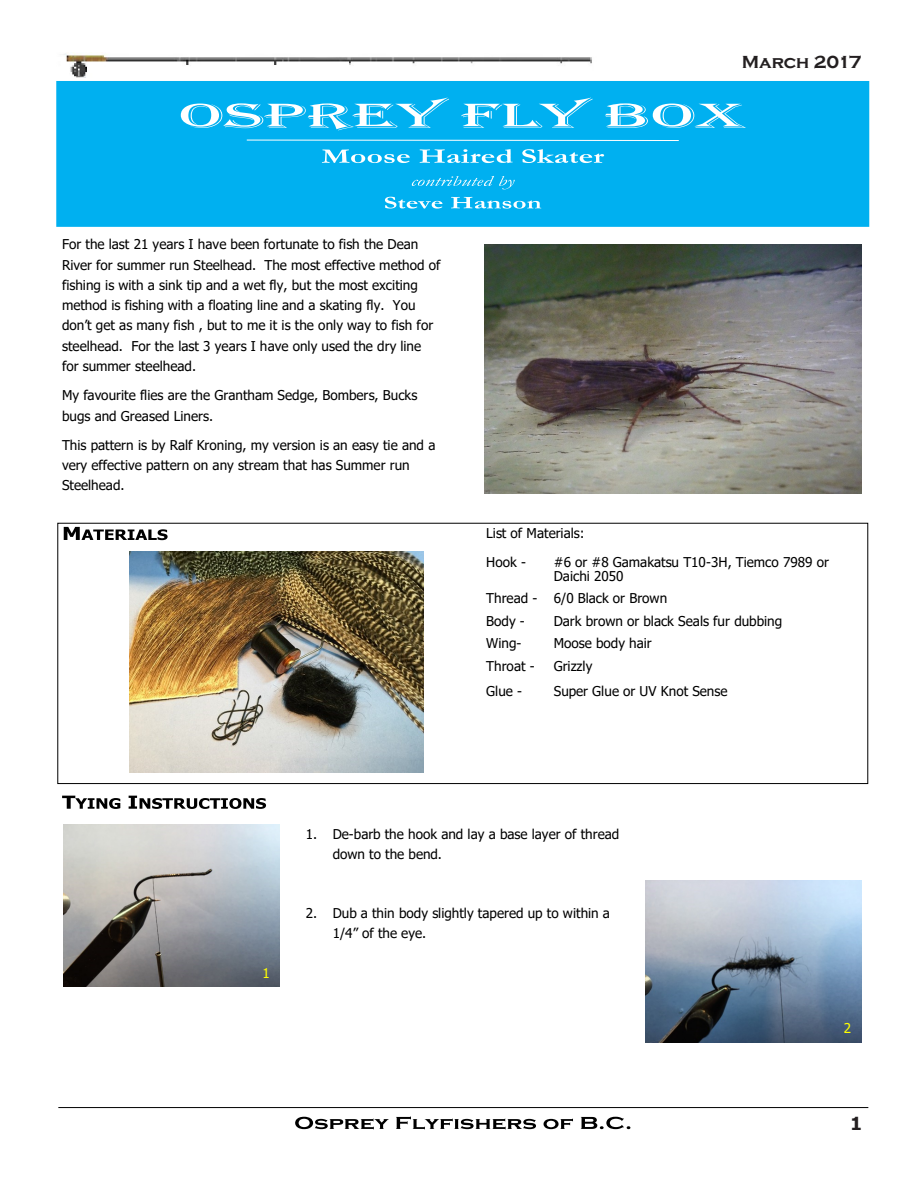
<style>
.page{position:relative;width:918px;height:1188px;background:#fff}
.page>*{position:absolute;margin:0;border:0;box-sizing:border-box;transform-origin:0 0}
.t1{font:700 18px "Copperplate Gothic";letter-spacing:-.01em;color:#231f20}
.t2{font:700 18px "Tahoma";color:#231f20}
.t3{font:13.5px/20.2px "Tahoma";color:#000}
.t4{font:13.5px "Tahoma";color:#ff0}
</style>
<div class="page">
<hr style="left:58px;top:1107px;width:810px;height:1px;background:#000">
<svg style="left:295px;top:1116px;width:335px;height:14px"></svg>
<svg style="left:64px;top:527px;width:104px;height:13px"></svg>
<svg style="left:62px;top:796px;width:58px;height:13px"></svg>
<svg style="left:129px;top:796px;width:137px;height:13px"></svg>
<div style="left:58px;top:82px;width:810px;height:143px;background:#00b0f0"></div>
<div style="left:56px;top:81px;width:813px;height:146px;border:3px solid #00b0f0"></div>
<svg style="left:181px;top:98px;width:565px;height:32px"></svg>
<svg style="left:322px;top:149px;width:282px;height:14px"></svg>
<svg style="left:412px;top:176px;width:103px;height:13px"></svg>
<svg style="left:385px;top:197px;width:156px;height:12px"></svg>
<svg style="left:246px;top:139px;width:433px;height:2px"></svg>
<img style="left:64px;top:52px;width:528px;height:25px">
<div style="left:58px;top:523px;width:810px;height:261px;border:1px solid #000"></div>
<img style="left:129px;top:552px;width:294px;height:221px">
<img style="left:485px;top:244px;width:376px;height:250px">
<img style="left:63px;top:824px;width:216px;height:162px">
<img style="left:645px;top:880px;width:216px;height:162px">
<p class="t1" style="left:742px;top:52px;width:121px">March 2017</p>
<p class="t3" style="left:62px;top:235px;width:380px">For the last 21 years I have been fortunate to fish the Dean River for summer run Steelhead. The most effective method of fishing is with a sink tip and a wet fly, but the most exciting method is fishing with a floating line and a skating fly. You don’t get as many fish , but to me it is the only way to fish for steelhead. For the last 3 years I have only used the dry line for summer steelhead.</p>
<p class="t3" style="left:62px;top:386px;width:357px">My favourite flies are the Grantham Sedge, Bombers, Bucks bugs and Greased Liners.</p>
<p class="t3" style="left:62px;top:435px;width:375px">This pattern is by Ralf Kroning, my version is an easy tie and a very effective pattern on any stream that has Summer run<br>Steelhead.</p>
<p class="t3" style="left:486px;top:520px;width:100px;line-height:29.1px">List of Materials:<br>Hook -</p>
<p class="t3" style="left:554px;top:557px;width:277px;line-height:13.5px">#6 or #8 Gamakatsu T10-3H, Tiemco 7989 or<br>Daichi 2050</p>
<p class="t3" style="left:486px;top:588px;width:183px;line-height:22.5px">Thread - 6/0 Black or Brown<br>Body -</p>
<p class="t3" style="left:554px;top:612px;width:230px">Dark brown or black Seals fur dubbing</p>
<p class="t3" style="left:486px;top:634px;width:37px">Wing-</p>
<p class="t3" style="left:554px;top:634px;width:99px">Moose body hair</p>
<p class="t3" style="left:486px;top:657px;width:50px">Throat -</p>
<p class="t3" style="left:554px;top:657px;width:40px">Grizzly</p>
<p class="t3" style="left:486px;top:682px;width:37px">Glue -</p>
<p class="t3" style="left:554px;top:682px;width:175px">Super Glue or UV Knot Sense</p>
<p class="t3" style="left:333px;top:825px;width:288px;text-indent:-27px">1. De-barb the hook and lay a base layer of thread down to the bend.</p>
<p class="t4" style="left:262px;top:964px;width:9px">1</p>
<p class="t3" style="left:333px;top:903px;width:279px;text-indent:-27px">2. Dub a thin body slightly tapered up to within a<br>1/4” of the eye.</p>
<p class="t4" style="left:844px;top:1019px;width:9px">2</p>
<p class="t2" style="left:850px;top:1111px;width:13px">1</p>
</div>
